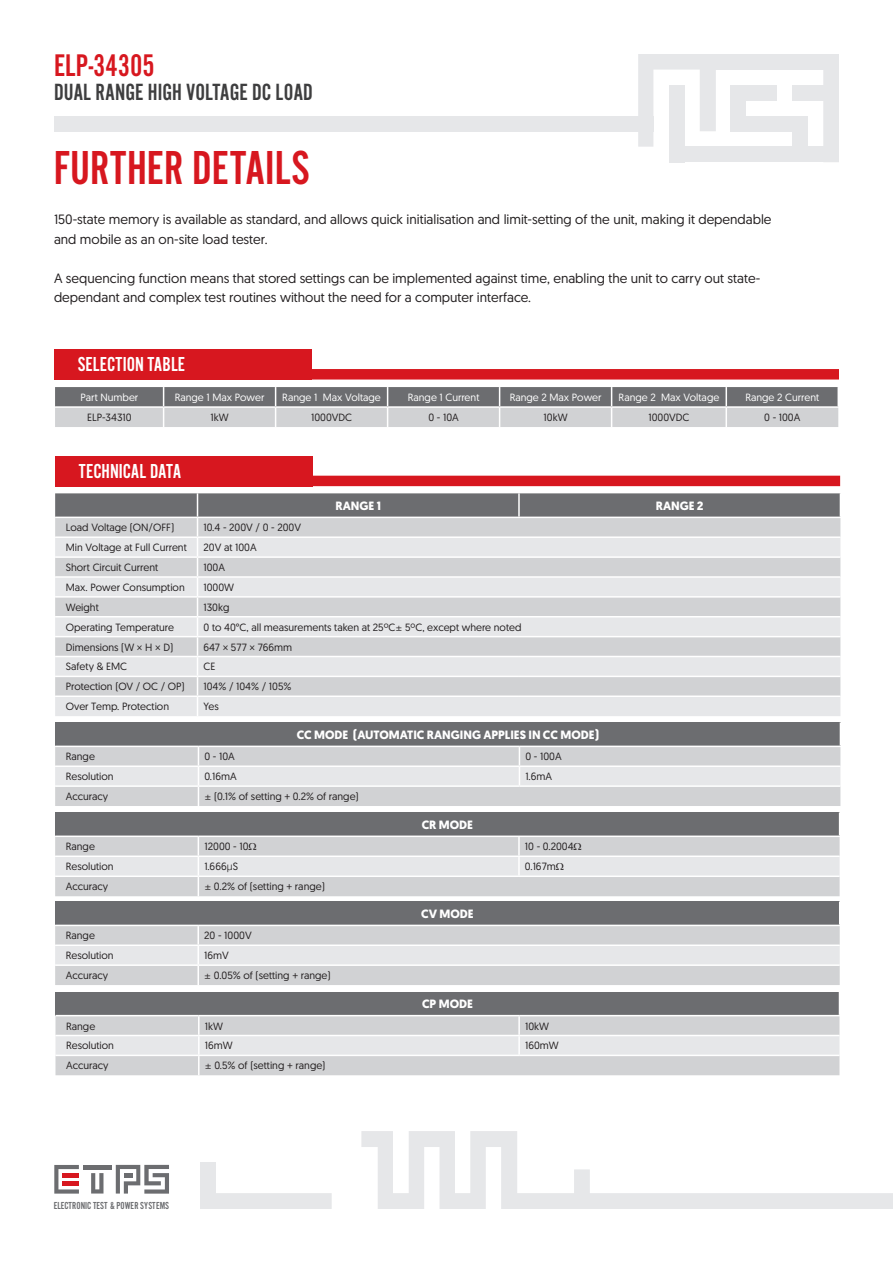
<style>
.page{position:relative;width:893px;height:1263px;background:#fff}
.page>*{position:absolute;margin:0;border:0;box-sizing:border-box;transform-origin:0 0}
.t1{font:49.5px "Alternate Got No 2 D";color:#d7171f}
.t2{font:32.55px "Alternate Got No 2 D";color:#d7171f}
.t3{font:24.3px "Alternate Got No 2 D";color:#3e3e3f}
.t4{font:21px "Alternate Got No 2 D";color:#fff}
.t5{font:13.5px/19.5px "Geomanist";color:#231f20}
.t6{font:700 12px "Geomanist";color:#fff}
.t7{font:10.5px "Geomanist";color:#231f20}
.t8{font:10.5px "Geomanist";color:#fff}
.t9{font:10.5px "Alternate Got No 2 D";color:#6c6d70}
.s1{font-family:"Helvetica";font-weight:300}
</style>
<div class="page">
<svg style="left:91px;top:1173px;width:12px;height:20px"></svg>
<svg style="left:54px;top:1165px;width:25px;height:28px"></svg>
<hr style="left:62px;top:1173px;width:17px;height:4px;background:#d7171f">
<hr style="left:62px;top:1181px;width:17px;height:4px;background:#d7171f">
<hr style="left:83px;top:1165px;width:29px;height:4px;background:#6c6d70">
<svg style="left:116px;top:1165px;width:53px;height:28px"></svg>
<svg style="left:312px;top:369px;width:527px;height:10px;background:#d7171f"></svg>
<div style="left:54px;top:349px;width:258px;height:30px;background:#d7171f"></div>
<svg style="left:55px;top:387px;width:784px;height:40px;background:#a2a3a5"></svg>
<div style="left:215px;top:1193px;width:117px;height:16px;background:#e6e7e9"></div>
<div style="left:200px;top:1162px;width:15px;height:47px;background:#e6e7e9"></div>
<svg style="left:361px;top:1131px;width:532px;height:78px"></svg>
<svg style="left:55px;top:493px;width:786px;height:223px;background:#d2d3d5"></svg>
<svg style="left:55px;top:722px;width:786px;height:84px;background:#bbbcbe"></svg>
<svg style="left:55px;top:992px;width:785px;height:83px;background:#bcbdbf"></svg>
<div style="left:313px;top:476px;width:527px;height:10px;background:#d7171f"></div>
<div style="left:55px;top:456px;width:258px;height:30px;background:#d7171f"></div>
<div style="left:730px;top:100px;width:16px;height:16px;background:#e6e7e9"></div>
<div style="left:793px;top:116px;width:15px;height:31px;background:#e6e7e9"></div>
<svg style="left:638px;top:54px;width:78px;height:93px"></svg>
<div style="left:669px;top:85px;width:15px;height:77px;background:#e6e7e9"></div>
<div style="left:823px;top:54px;width:16px;height:108px;background:#e6e7e9"></div>
<div style="left:54px;top:116px;width:599px;height:15px;background:#e6e7e9"></div>
<div style="left:730px;top:85px;width:47px;height:15px;background:#e6e7e9"></div>
<div style="left:792px;top:85px;width:44px;height:15px;background:#e6e7e9"></div>
<div style="left:716px;top:54px;width:123px;height:16px;background:#e6e7e9"></div>
<div style="left:730px;top:116px;width:78px;height:15px;background:#e6e7e9"></div>
<div style="left:669px;top:147px;width:167px;height:15px;background:#e6e7e9"></div>
<svg style="left:55px;top:812px;width:785px;height:173px;background:#bdbec0"></svg>
<p class="t2" style="left:54px;top:48px;width:102px">ELP-34305</p>
<p class="t3" style="left:54px;top:79px;width:260px">DUAL RANGE HIGH VOLTAGE DC LOAD</p>
<p class="t1" style="left:54px;top:142px;width:257px">FURTHER DETAILS</p>
<p class="t5" style="left:54px;top:209px;width:719px">150-state memory is available as standard, and allows quick initialisation and limit-setting of the unit, making it dependable and mobile as an on-site load tester.</p>
<p class="t5" style="left:54px;top:268px;width:708px">A sequencing function means that stored settings can be implemented against time, enabling the unit to carry out state&shy;dependant and complex test routines without the need for a computer interface.</p>
<p class="t4" style="left:78px;top:353px;width:109px">SELECTION TABLE</p>
<p class="t8" style="left:80px;top:390px;width:59px">Part Number</p>
<p class="t8" style="left:175px;top:390px;width:91px">Range 1 Max Power</p>
<p class="t8" style="left:282px;top:390px;width:100px">Range 1 Max Voltage</p>
<p class="t8" style="left:408px;top:390px;width:73px">Range 1 Current</p>
<p class="t8" style="left:510px;top:390px;width:93px">Range 2 Max Power</p>
<p class="t8" style="left:619px;top:390px;width:102px">Range 2 Max Voltage</p>
<p class="t8" style="left:745px;top:390px;width:75px">Range 2 Current</p>
<p class="t7" style="left:87px;top:410px;width:46px">ELP-34310</p>
<p class="t7" style="left:210px;top:410px;width:20px">1kW</p>
<p class="t7" style="left:311px;top:410px;width:42px">1000VDC</p>
<p class="t7" style="left:428px;top:410px;width:32px">0 - 10A</p>
<p class="t7" style="left:544px;top:410px;width:26px">10kW</p>
<p class="t7" style="left:648px;top:410px;width:42px">1000VDC</p>
<p class="t7" style="left:764px;top:410px;width:38px">0 - 100A</p>
<p class="t4" style="left:79px;top:460px;width:104px">TECHNICAL DATA</p>
<p class="t6" style="left:335px;top:498px;width:47px">RANGE 1</p>
<p class="t6" style="left:656px;top:498px;width:49px">RANGE 2</p>
<p class="t7" style="left:66px;top:521px;width:110px">Load Voltage (ON/OFF)</p>
<p class="t7" style="left:204px;top:521px;width:99px">10.4 - 200V / 0 - 200V</p>
<p class="t7" style="left:66px;top:541px;width:123px">Min Voltage at Full Current</p>
<p class="t7" style="left:204px;top:541px;width:55px">20V at 100A</p>
<p class="t7" style="left:66px;top:560px;width:94px">Short Circuit Current</p>
<p class="t7" style="left:204px;top:560px;width:23px">100A</p>
<p class="t7" style="left:66px;top:580px;width:120px">Max. Power Consumption</p>
<p class="t7" style="left:204px;top:580px;width:32px">1000W</p>
<p class="t7" style="left:66px;top:600px;width:35px">Weight</p>
<p class="t7" style="left:204px;top:600px;width:27px">130kg</p>
<p class="t7" style="left:66px;top:620px;width:110px">Operating Temperature</p>
<p class="t7" style="left:204px;top:620px;width:319px">0 to 40°C, all measurements taken at 25ºC<span class="s1">±</span> 5ºC, except where noted</p>
<p class="t7" style="left:66px;top:640px;width:109px">Dimensions (W × H × D)</p>
<p class="t7" style="left:204px;top:640px;width:90px">647 × 577 × 766mm</p>
<p class="t7" style="left:66px;top:660px;width:63px">Safety &amp; EMC</p>
<p class="t7" style="left:204px;top:660px;width:13px">CE</p>
<p class="t7" style="left:66px;top:680px;width:120px">Protection (OV / OC / OP)</p>
<p class="t7" style="left:204px;top:680px;width:89px">104% / 104% / 105%</p>
<p class="t7" style="left:66px;top:700px;width:105px">Over Temp. Protection</p>
<p class="t7" style="left:204px;top:700px;width:17px">Yes</p>
<p class="t6" style="left:297px;top:727px;width:304px">CC MODE (AUTOMATIC RANGING APPLIES IN CC MODE)</p>
<p class="t7" style="left:66px;top:750px;width:31px">Range</p>
<p class="t7" style="left:204px;top:750px;width:32px">0 - 10A</p>
<p class="t7" style="left:525px;top:750px;width:38px">0 - 100A</p>
<p class="t7" style="left:66px;top:770px;width:49px">Resolution</p>
<p class="t7" style="left:204px;top:770px;width:34px">0.16mA</p>
<p class="t7" style="left:525px;top:770px;width:28px">1.6mA</p>
<p class="t7" style="left:66px;top:789px;width:44px">Accuracy</p>
<p class="t7" style="left:204px;top:789px;width:156px"><span class="s1">±</span> (0.1% of setting + 0.2% of range)</p>
<p class="t6" style="left:422px;top:817px;width:53px">CR MODE</p>
<p class="t7" style="left:66px;top:840px;width:31px">Range</p>
<p class="t7" style="left:204px;top:840px;width:46px">12000 - 10</p>
<p class="t7" style="left:525px;top:840px;width:50px">10 - 0.2004</p>
<p class="t7" style="left:66px;top:860px;width:49px">Resolution</p>
<p class="t7" style="left:204px;top:860px;width:35px">1.666<span class="s1">µ</span>S</p>
<p class="t7" style="left:525px;top:860px;width:32px">0.167m</p>
<p class="t7" style="left:66px;top:880px;width:44px">Accuracy</p>
<p class="t7" style="left:204px;top:880px;width:122px"><span class="s1">±</span> 0.2% of (setting + range)</p>
<p class="t6" style="left:421px;top:906px;width:54px">CV MODE</p>
<p class="t7" style="left:66px;top:929px;width:31px">Range</p>
<p class="t7" style="left:204px;top:929px;width:49px">20 - 1000V</p>
<p class="t7" style="left:66px;top:949px;width:49px">Resolution</p>
<p class="t7" style="left:204px;top:949px;width:26px">16mV</p>
<p class="t7" style="left:66px;top:968px;width:44px">Accuracy</p>
<p class="t7" style="left:204px;top:968px;width:128px"><span class="s1">±</span> 0.05% of (setting + range)</p>
<p class="t6" style="left:422px;top:996px;width:52px">CP MODE</p>
<p class="t7" style="left:66px;top:1019px;width:31px">Range</p>
<p class="t7" style="left:205px;top:1019px;width:20px">1kW</p>
<p class="t7" style="left:525px;top:1019px;width:26px">10kW</p>
<p class="t7" style="left:66px;top:1039px;width:49px">Resolution</p>
<p class="t7" style="left:205px;top:1039px;width:29px">16mW</p>
<p class="t7" style="left:525px;top:1039px;width:35px">160mW</p>
<p class="t7" style="left:66px;top:1059px;width:44px">Accuracy</p>
<p class="t7" style="left:205px;top:1059px;width:122px"><span class="s1">±</span> 0.5% of (setting + range)</p>
<p class="t9" style="left:54px;top:1200px;width:117px">ELECTRONIC TEST &amp; POWER SYSTEMS</p>
</div>
